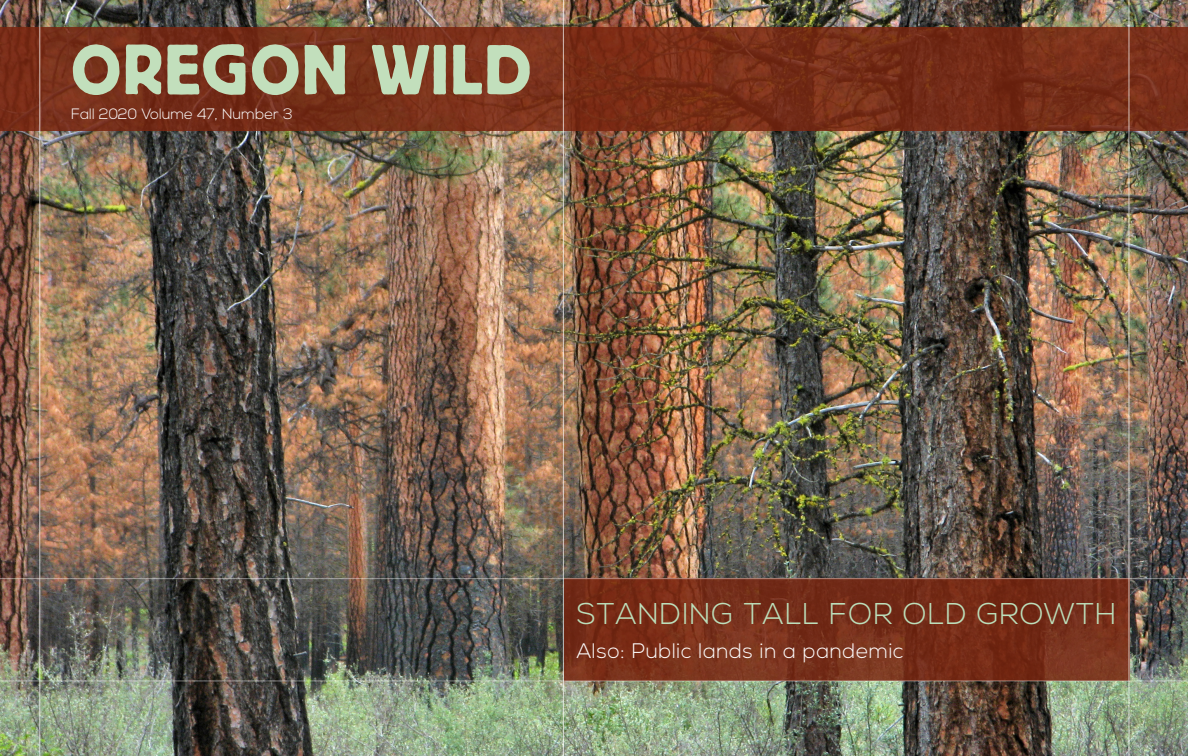
<style>
.page{position:relative;width:1188px;height:756px;background:#fff}
.page>*{position:absolute;margin:0;border:0;box-sizing:border-box;transform-origin:0 0}
.Headers{font:70.5px "Block Berthold";letter-spacing:.025em;color:#c2dfbc}
.Story_Titles{font:300 30px "Nexa";letter-spacing:.03em;color:#bcdfbb}
.Subheaders{font:300 21px "Nexa";letter-spacing:.025em;color:#fff}
.Title_Subhead{font:300 15px "Nexa";color:#fff}
</style>
<div class="page">
<img style="left:0;top:0;width:1188px;height:756px">
<svg style="left:0;top:27px;width:1188px;height:103px;fill:#772e18"></svg>
<svg style="left:564px;top:579px;width:565px;height:102px;fill:#772d18"></svg>
<hr style="left:1129px;top:0;width:1px;height:756px;background:#fff">
<hr style="left:563px;top:0;width:1px;height:756px;background:#fff">
<hr style="left:39px;top:0;width:1px;height:756px;background:#fff">
<hr style="left:0;top:681px;width:1188px;height:1px;background:#fff">
<hr style="left:0;top:578px;width:1188px;height:1px;background:#fff">
<p class="Headers" style="left:71px;top:30px;width:462px">OREGON WILD</p>
<p class="Title_Subhead" style="left:71px;top:105px;width:223px">Fall 2020 Volume 47, Number 3</p>
<p class="Story_Titles" style="left:577px;top:596px;width:541px">STANDING TALL FOR OLD GROWTH</p>
<p class="Subheaders" style="left:577px;top:639px;width:329px">Also: Public lands in a pandemic</p>
</div>
